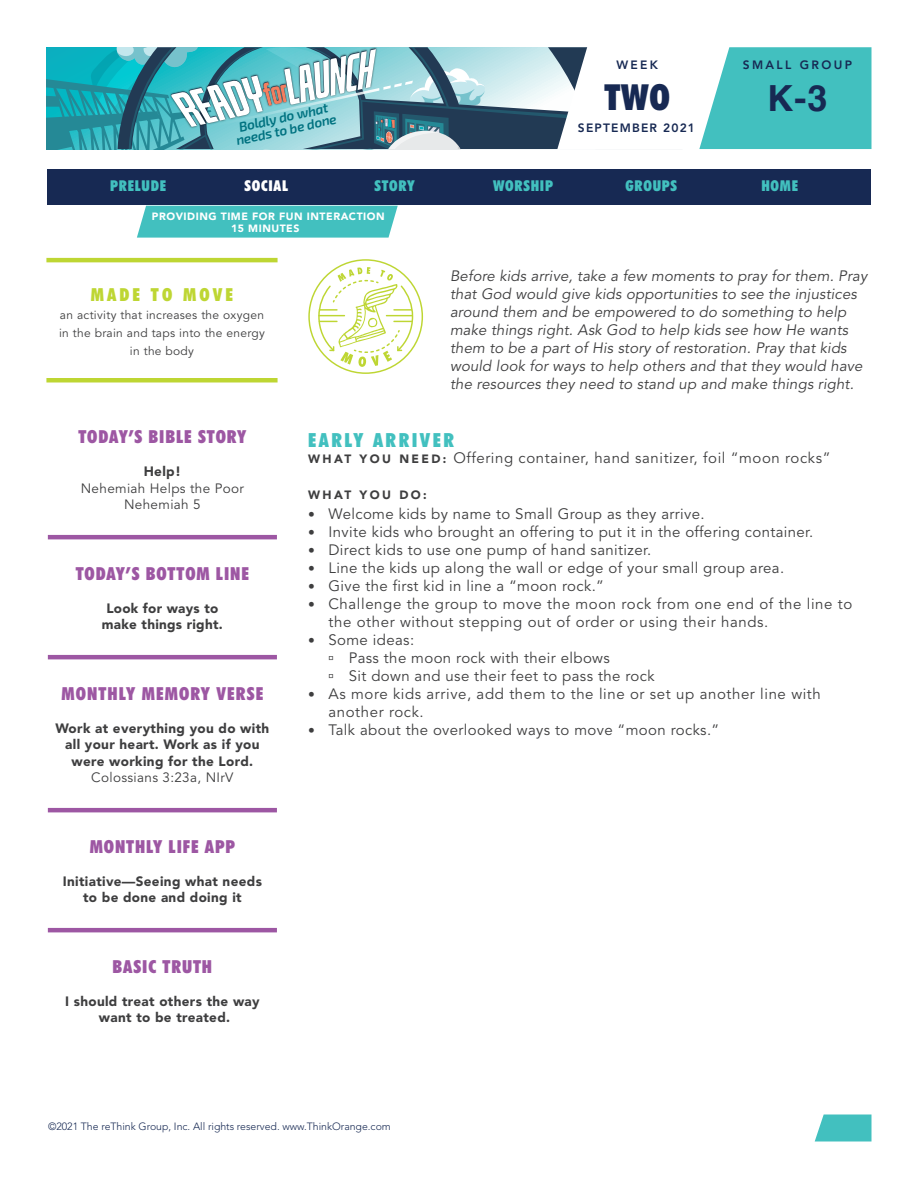
<style>
.page{position:relative;width:918px;height:1188px;background:#fff}
.page>*{position:absolute;margin:0;border:0;box-sizing:border-box;transform-origin:0 0}
.t1{font:900 condensed 36px "Futura BT";color:#172953}
.t2{font:700 36px "Helvetica";color:#172953}
.Paragraph_Style_1{font:900 condensed 19.5px "Futura BT";letter-spacing:.125em;color:#42c0bf}
.t3{font:900 condensed 18px "Futura BT";letter-spacing:.05em;color:#9d57a3}
.Paragraph_Style_1-2{font:900 condensed 18px "Futura BT";letter-spacing:.175em;color:#bed633}
.Paragraph_Style_1-3{font:15px/18px "Avenir LT Std";letter-spacing:.025em;color:#3e3e3f}
.Paragraph_Style_1-4{font:italic 15px/18px "Avenir LT Std";letter-spacing:.01em;color:#3e3e3f}
.t4{font:900 condensed 15px "Futura BT";letter-spacing:.05em;color:#42c0bf}
.t5{font:900 condensed 15px "Futura BT";letter-spacing:.05em;color:#fff}
.t6{font:900 13.5px/16.5px "Avenir LT Std";letter-spacing:.025em;color:#3e3e3f;text-align:center}
.t7{font:13.5px/16.5px "Avenir LT Std";letter-spacing:.025em;color:#3e3e3f;text-align:center}
.t8{font:italic 600 13.5px/12.6px "Exo 2";color:#007280;text-align:center}
.Paragraph_Style_1-5{font:12px "Avenir LT Std";letter-spacing:.025em;color:#3e3e3f}
.t9{font:800 12px "Avenir LT Std";letter-spacing:.1em;color:#172953}
.t10{font:800 12px "Avenir LT Std";letter-spacing:.2em;color:#172953}
.Paragraph_Style_1-6{font:900 12px "Avenir LT Std";letter-spacing:.2em;color:#3e3e3f}
.t11{font:800 12px "Avenir LT Std";letter-spacing:.15em;color:#172953}
.t12{font:300 10.5px "Avenir LT Std";color:#172953}
.t13{font:900 10.5px/12px "Avenir LT Std";letter-spacing:.05em;color:#fff;text-align:center}
.s1{font-weight:900;font-size:12px}
.s2{font-family:"Avenir";font-size:13.5px}
</style>
<div class="page">
<svg style="left:486px;top:47px;width:62px;height:102px;background:#8da6b2"></svg>
<svg style="left:46px;top:47px;width:440px;height:102px;background:#63adb8"></svg>
<svg style="left:548px;top:47px;width:324px;height:102px"></svg>
<svg style="left:815px;top:1114px;width:57px;height:28px;background:#57c7c6"></svg>
<hr style="left:48px;top:535px;width:229px;height:4px;background:#9d57a3">
<hr style="left:48px;top:655px;width:229px;height:4px;background:#9d57a3">
<hr style="left:48px;top:808px;width:229px;height:4px;background:#9d57a3">
<hr style="left:48px;top:928px;width:229px;height:4px;background:#9d57a3">
<div style="left:137px;top:206px;width:261px;height:32px;background:#42c0bf"></div>
<div style="left:47px;top:170px;width:824px;height:36px;background:#172953"></div>
<svg style="left:308px;top:259px;width:115px;height:115px"></svg>
<hr style="left:46px;top:378px;width:232px;height:4px;background:#bed633">
<hr style="left:46px;top:258px;width:232px;height:4px;background:#bed633">
<p class="t8" style="left:232px;top:123px;width:104px;rotate:-13deg">Boldly do what needs to be done</p>
<p class="t11" style="left:616px;top:58px;width:43px">WEEK</p>
<h1 class="t1" style="left:604px;top:75px;width:67px">TWO</h1>
<p class="t9" style="left:578px;top:121px;width:119px">SEPTEMBER 2021</p>
<p class="t10" style="left:743px;top:58px;width:111px">SMALL GROUP</p>
<h1 class="t2" style="left:768px;top:69px;width:61px">K-3</h1>
<p class="t4" style="left:110px;top:177px;width:57px">PRELUDE</p>
<p class="t5" style="left:245px;top:177px;width:45px">SOCIAL</p>
<p class="t4" style="left:375px;top:177px;width:42px">STORY</p>
<p class="t4" style="left:493px;top:177px;width:62px">WORSHIP</p>
<p class="t4" style="left:626px;top:177px;width:53px">GROUPS</p>
<p class="t4" style="left:761px;top:177px;width:38px">HOME</p>
<p class="t13" style="left:152px;top:210px;width:234px">PROVIDING TIME FOR FUN INTERACTION<br>15 MINUTES</p>
<p class="Paragraph_Style_1-2" style="left:91px;top:284px;width:144px">MADE TO MOVE</p>
<p class="Paragraph_Style_1-5" style="left:60px;top:308px;width:206px">an activity that increases the oxygen</p>
<p class="Paragraph_Style_1-5" style="left:59px;top:326px;width:207px">in the brain and taps into the energy</p>
<p class="Paragraph_Style_1-5" style="left:130px;top:344px;width:66px">in the body</p>
<p class="Paragraph_Style_1-4" style="left:450px;top:267px;width:419px">Before kids arrive, take a few moments to pray for them. Pray that God would give kids opportunities to see the injustices around them and be empowered to do something to help make things right. Ask God to help kids see how He wants them to be a part of His story of restoration. Pray that kids would look for ways to help others and that they would have the resources they need to stand up and make things right.</p>
<p class="t3" style="left:78px;top:426px;width:169px">TODAY’S BIBLE STORY</p>
<p class="t6" style="left:144px;top:463px;width:39px">Help!</p>
<p class="t7" style="left:81px;top:480px;width:165px">Nehemiah Helps the Poor<br>Nehemiah 5</p>
<p class="t3" style="left:76px;top:563px;width:175px">TODAY’S BOTTOM LINE</p>
<p class="t6" style="left:102px;top:600px;width:122px">Look for ways to make things right.</p>
<p class="t3" style="left:61px;top:683px;width:203px">MONTHLY MEMORY VERSE</p>
<p class="t6" style="left:56px;top:720px;width:215px">Work at everything you do with all your heart. Work as if you were working for the Lord.</p>
<p class="t7" style="left:91px;top:770px;width:144px">Colossians 3:23a, NIrV</p>
<p class="t3" style="left:90px;top:836px;width:147px">MONTHLY LIFE APP</p>
<p class="t6" style="left:63px;top:873px;width:201px">Initiative—Seeing what needs to be done and doing it</p>
<p class="t3" style="left:113px;top:956px;width:101px">BASIC TRUTH</p>
<p class="t6" style="left:65px;top:993px;width:196px">I should treat others the way want to be treated.</p>
<p class="Paragraph_Style_1" style="left:308px;top:428px;width:147px">EARLY ARRIVER</p>
<p class="Paragraph_Style_1-3" style="left:308px;top:449px;width:524px"><span class="s1">W H AT Y O U N E E D :</span> Offering container, hand sanitizer, foil “moon rocks”</p>
<p class="Paragraph_Style_1-6" style="left:308px;top:488px;width:120px">WHAT YOU DO:</p>
<p class="Paragraph_Style_1-3" style="left:308px;top:505px;width:398px"><span class="s2">•</span> Welcome kids by name to Small Group as they arrive.</p>
<p class="Paragraph_Style_1-3" style="left:308px;top:523px;width:507px"><span class="s2">•</span> Invite kids who brought an offering to put it in the offering container.</p>
<p class="Paragraph_Style_1-3" style="left:308px;top:541px;width:344px"><span class="s2">•</span> Direct kids to use one pump of hand sanitizer.</p>
<p class="Paragraph_Style_1-3" style="left:308px;top:559px;width:477px"><span class="s2">•</span> Line the kids up along the wall or edge of your small group area.</p>
<p class="Paragraph_Style_1-3" style="left:308px;top:577px;width:297px"><span class="s2">•</span> Give the first kid in line a “moon rock.”</p>
<p class="Paragraph_Style_1-3" style="left:328px;top:595px;width:525px;text-indent:-20px"><span class="s2">•</span> Challenge the group to move the moon rock from one end of the line to the other without stepping out of order or using their hands.</p>
<p class="Paragraph_Style_1-3" style="left:308px;top:631px;width:107px"><span class="s2">•</span> Some ideas:</p>
<p class="Paragraph_Style_1-3" style="left:349px;top:649px;width:263px">Pass the moon rock with their elbows</p>
<p class="Paragraph_Style_1-3" style="left:349px;top:667px;width:307px">Sit down and use their feet to pass the rock</p>
<p class="Paragraph_Style_1-3" style="left:328px;top:685px;width:494px;text-indent:-20px"><span class="s2">•</span> As more kids arrive, add them to the line or set up another line with another rock.</p>
<p class="Paragraph_Style_1-3" style="left:308px;top:721px;width:413px"><span class="s2">•</span> Talk about the overlooked ways to move “moon rocks.”</p>
<p class="t12" style="left:48px;top:1120px;width:344px">©2021 The reThink Group, Inc. All rights reserved. www.ThinkOrange.com</p>
</div>
